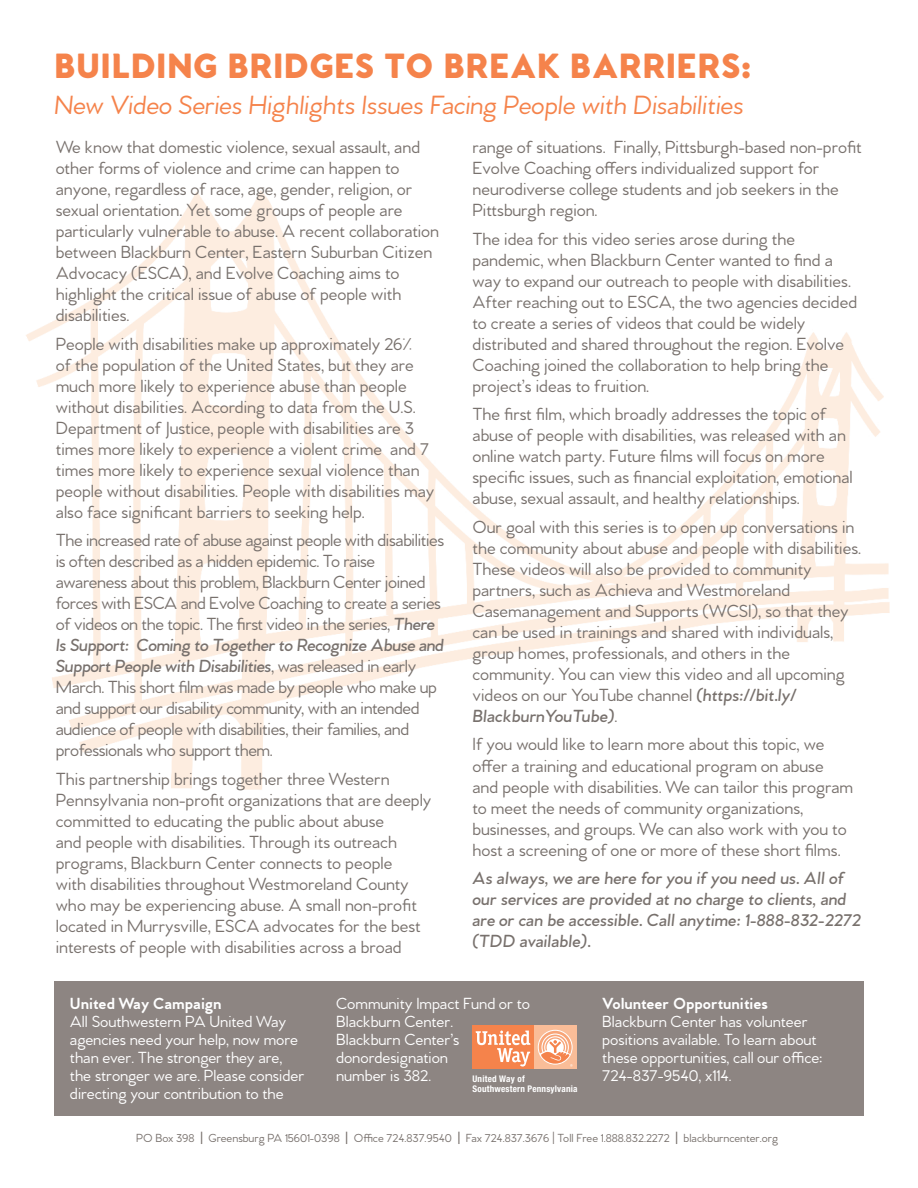
<style>
.page{position:relative;width:918px;height:1188px;background:#fff}
.page>*{position:absolute;margin:0;border:0;box-sizing:border-box;transform-origin:0 0}
.t1{font:900 36px "Venti CF";letter-spacing:.01em;color:#f5834b}
.t2{font:italic 500 27px "Venti CF";color:#f5834b}
.t3{font:500 18px/21px "Venti CF";color:#78716d}
.t4{font:500 18px/21px "Venti CF";letter-spacing:-.02em;color:#78716d}
.t5{font:italic 600 18px/21px "Venti CF";color:#78716d}
.t6{font:500 16.5px/18px "Venti CF";color:#fff}
.t7{font:700 16.5px "Venti CF";color:#fff}
.t8{font:500 12px "Venti CF";color:#78716d}
.t9{font:700 condensed 9.15px "Helvetica Neue";letter-spacing:.02em;color:#fff}
.s1{font-weight:600;font-style:italic}
.s2{font-weight:600}
</style>
<div class="page">
<img style="left:26px;top:190px;width:863px;height:600px">
<div style="left:54px;top:981px;width:810px;height:135px;background:#8d8582"></div>
<div style="left:534px;top:1026px;width:42px;height:43px;background:#fabd98"></div>
<div style="left:473px;top:1026px;width:61px;height:43px;background:#f5834b"></div>
<svg style="left:538px;top:1030px;width:35px;height:35px"></svg>
<svg style="left:476px;top:1031px;width:54px;height:36px"></svg>
<svg style="left:539px;top:1031px;width:34px;height:36px"></svg>
<h1 class="t1" style="left:54px;top:44px;width:699px">BUILDING BRIDGES TO BREAK BARRIERS:</h1>
<h2 class="t2" style="left:54px;top:89px;width:691px">New Video Series Highlights Issues Facing People with Disabilities</h2>
<p class="t3" style="left:56px;top:137px;width:385px">We know that domestic violence, sexual assault, and other forms of violence and crime can happen to anyone, regardless of race, age, gender, religion, or sexual orientation. Yet some groups of people are particularly vulnerable to abuse. A recent collaboration between Blackburn Center, Eastern Suburban Citizen Advocacy (ESCA), and Evolve Coaching aims to highlight the critical issue of abuse of people with disabilities.</p>
<p class="t3" style="left:56px;top:334px;width:380px">People with disabilities make up approximately 26%<br>of the population of the United States, but they are much more likely to experience abuse than people without disabilities. According to data from the U.S.<br>Department of Justice, people with disabilities are 3 times more likely to experience a violent crime and 7 times more likely to experience sexual violence than people without disabilities. People with disabilities may also face significant barriers to seeking help.</p>
<p class="t4" style="left:56px;top:530px;width:390px">The increased rate of abuse against people with disabilities is often described as a hidden epidemic. To raise awareness about this problem, Blackburn Center joined forces with ESCA and Evolve Coaching to create a series of videos on the topic. The first video in the series, <span class="s1">There Is Support: Coming to Together to Recognize Abuse and Support People with Disabilities</span>, was released in early March. This short film was made by people who make up and support our disability community, with an intended audience of people with disabilities, their families, and professionals who support them.</p>
<p class="t3" style="left:56px;top:769px;width:377px">This partnership brings together three Western Pennsylvania non-profit organizations that are deeply committed to educating the public about abuse<br>and people with disabilities. Through its outreach programs, Blackburn Center connects to people<br>with disabilities throughout Westmoreland County who may be experiencing abuse. A small non-profit located in Murrysville, ESCA advocates for the best interests of people with disabilities across a broad</p>
<p class="t3" style="left:472px;top:137px;width:391px">range of situations. Finally, Pittsburgh-based non-profit Evolve Coaching offers individualized support for neurodiverse college students and job seekers in the Pittsburgh region.</p>
<p class="t3" style="left:472px;top:229px;width:386px">The idea for this video series arose during the pandemic, when Blackburn Center wanted to find a way to expand our outreach to people with disabilities.<br>After reaching out to ESCA, the two agencies decided to create a series of videos that could be widely distributed and shared throughout the region. Evolve Coaching joined the collaboration to help bring the project’s ideas to fruition.</p>
<p class="t3" style="left:472px;top:404px;width:382px">The first film, which broadly addresses the topic of abuse of people with disabilities, was released with an online watch party. Future films will focus on more specific issues, such as financial exploitation, emotional abuse, sexual assault, and healthy relationships.</p>
<p class="t3" style="left:472px;top:517px;width:390px">Our goal with this series is to open up conversations in the community about abuse and people with disabilities.<br>These videos will also be provided to community partners, such as Achieva and Westmoreland Casemanagement and Supports (WCSI), so that they can be used in trainings and shared with individuals, group homes, professionals, and others in the community. You can view this video and all upcoming videos on our YouTube channel <span class="s1">(https://bit.ly/ BlackburnYouTube)</span>.</p>
<p class="t3" style="left:472px;top:735px;width:382px">If you would like to learn more about this topic, we offer a training and educational program on abuse and people with disabilities. We can tailor this program to meet the needs of community organizations, businesses, and groups. We can also work with you to host a screening of one or more of these short films.</p>
<p class="t5" style="left:472px;top:868px;width:390px">As always, we are here for you if you need us. All of our services are provided at no charge to clients, and are or can be accessible. Call anytime: 1-888-832-2272 (TDD available).</p>
<p class="t7" style="left:70px;top:993px;width:153px">United Way Campaign</p>
<p class="t6" style="left:70px;top:1013px;width:236px">All Southwestern PA United Way agencies need your help, now more than ever. The stronger they are, the stronger we are. Please consider directing your contribution to the</p>
<p class="t6" style="left:336px;top:995px;width:195px">Community Impact Fund or to<br>Blackburn Center.<br>Blackburn Center’s donordesignation<br>number is 382.</p>
<p class="t7" style="left:602px;top:993px;width:167px">Volunteer Opportunities</p>
<p class="t6" style="left:602px;top:1013px;width:222px">Blackburn Center has volunteer positions available. To learn about these opportunities, call our office:</p>
<p class="t9" style="left:472px;top:1073px;width:54px">United Way of</p>
<p class="t6" style="left:602px;top:1067px;width:131px">724-837-9540, x114.</p>
<p class="t9" style="left:472px;top:1083px;width:107px">Southwestern Pennsylvania</p>
<p class="t8" style="left:136px;top:1131px;width:643px">PO Box 398 <span class="s2">|</span> Greensburg PA 15601-0398 <span class="s2">|</span> Office 724.837.9540 <span class="s2">|</span> Fax 724.837.3676 | Toll Free 1.888.832.2272 <span class="s2">|</span> blackburncenter.org</p>
</div>
